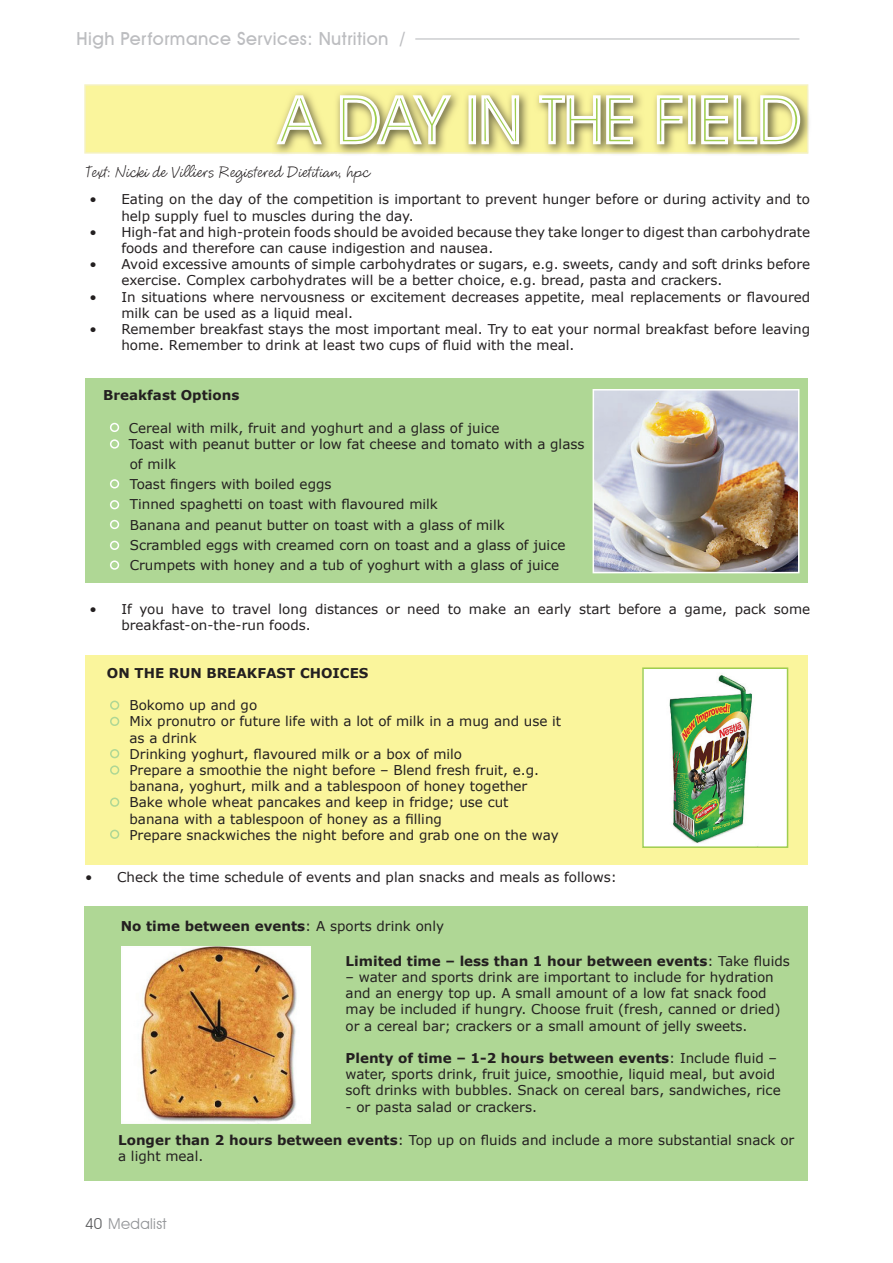
<style>
.page{position:relative;width:893px;height:1263px;background:#fff}
.page>*{position:absolute;margin:0;border:0;box-sizing:border-box;transform-origin:0 0}
.t1{font:500 18px "Avant Garde IT Cby BT";letter-spacing:.025em;color:#bcbdc0}
.t2{font:15px "Cluff Hmk";color:#231f20}
.t3{font:15px "Avant Garde IT Cby BT";letter-spacing:.025em;color:#939598}
.t4{font:13.5px/16.2px "Verdana";color:#231f20}
.t5{font:700 13.5px "Verdana";color:#231f20}
.s1{font-weight:400}
.s2{font-weight:700}
.s3{color:#57585a}
</style>
<div class="page">
<svg style="left:84px;top:84px;width:724px;height:70px;background:#f9f4a1"></svg>
<div style="left:84px;top:906px;width:724px;height:274px;background:#afd795"></div>
<div style="left:85px;top:655px;width:723px;height:209px;background:#faf59c"></div>
<div style="left:85px;top:378px;width:723px;height:205px;background:#afd795"></div>
<hr style="left:415px;top:38px;width:384px;height:2px;background:#bcbdc0">
<img style="left:272px;top:90px;width:536px;height:64px">
<svg style="left:274px;top:92px;width:528px;height:56px"></svg>
<img style="left:596px;top:392px;width:200px;height:178px">
<div style="left:593px;top:389px;width:206px;height:184px;border:2px solid #fff"></div>
<img style="left:645px;top:670px;width:140px;height:175px">
<div style="left:642px;top:667px;width:146px;height:181px;border:2px solid #9fcd4e"></div>
<img style="left:121px;top:946px;width:189px;height:177px">
<div style="left:110px;top:423px;width:9px;height:9px;border:2px solid #fff;border-radius:50%"></div>
<div style="left:110px;top:439px;width:9px;height:10px;border:2px solid #fff;border-radius:50%"></div>
<div style="left:110px;top:479px;width:9px;height:9px;border:2px solid #fff;border-radius:50%"></div>
<div style="left:110px;top:500px;width:9px;height:9px;border:2px solid #fff;border-radius:50%"></div>
<div style="left:110px;top:520px;width:9px;height:9px;border:2px solid #fff;border-radius:50%"></div>
<div style="left:110px;top:541px;width:9px;height:9px;border:2px solid #fff;border-radius:50%"></div>
<div style="left:110px;top:560px;width:9px;height:10px;border:2px solid #fff;border-radius:50%"></div>
<div style="left:110px;top:701px;width:9px;height:9px;border:2px solid #afd795;border-radius:50%"></div>
<div style="left:110px;top:717px;width:9px;height:9px;border:2px solid #afd795;border-radius:50%"></div>
<div style="left:110px;top:749px;width:9px;height:9px;border:2px solid #afd795;border-radius:50%"></div>
<div style="left:110px;top:765px;width:9px;height:10px;border:2px solid #afd795;border-radius:50%"></div>
<div style="left:110px;top:797px;width:9px;height:10px;border:2px solid #afd795;border-radius:50%"></div>
<div style="left:110px;top:830px;width:9px;height:9px;border:2px solid #afd795;border-radius:50%"></div>
<h1 class="t1" style="left:77px;top:28px;width:330px">High Performance Services: Nutrition /</h1>
<p class="t2" style="left:85px;top:164px;width:286px">Text: Nicki de Villiers Registered Dietitian, hpc</p>
<p class="t4" style="left:121px;top:191px;width:690px;text-indent:-32px">• Eating on the day of the competition is important to prevent hunger before or during activity and to help supply fuel to muscles during the day.</p>
<p class="t4" style="left:121px;top:224px;width:690px;text-indent:-32px">• High-fat and high-protein foods should be avoided because they take longer to digest than carbohydrate foods and therefore can cause indigestion and nausea.</p>
<p class="t4" style="left:121px;top:256px;width:690px;text-indent:-32px">• Avoid excessive amounts of simple carbohydrates or sugars, e.g. sweets, candy and soft drinks before exercise. Complex carbohydrates will be a better choice, e.g. bread, pasta and crackers.</p>
<p class="t4" style="left:121px;top:289px;width:690px;text-indent:-32px">• In situations where nervousness or excitement decreases appetite, meal replacements or flavoured milk can be used as a liquid meal.</p>
<p class="t4" style="left:121px;top:321px;width:690px;text-indent:-32px">• Remember breakfast stays the most important meal. Try to eat your normal breakfast before leaving home. Remember to drink at least two cups of fluid with the meal.</p>
<p class="t5" style="left:103px;top:386px;width:138px">Breakfast Options</p>
<p class="t4" style="left:129px;top:419px;width:457px">Cereal with milk, fruit and yoghurt and a glass of juice<br>Toast with peanut butter or low fat cheese and tomato with a glass</p>
<p class="t4" style="left:130px;top:454px;width:437px;line-height:20.2px">of milk<br>Toast fingers with boiled eggs<br>Tinned spaghetti on toast with flavoured milk<br>Banana and peanut butter on toast with a glass of milk Scrambled eggs with creamed corn on toast and a glass of juice Crumpets with honey and a tub of yoghurt with a glass of juice</p>
<p class="t4" style="left:121px;top:601px;width:690px;text-indent:-32px">• If you have to travel long distances or need to make an early start before a game, pack some breakfast-on-the-run foods.</p>
<p class="t5" style="left:107px;top:663px;width:263px">ON THE RUN BREAKFAST CHOICES</p>
<p class="t4" style="left:129px;top:697px;width:433px">Bokomo up and go<br>Mix pronutro or future life with a lot of milk in a mug and use it as a drink<br>Drinking yoghurt, flavoured milk or a box of milo<br>Prepare a smoothie the night before – Blend fresh fruit, e.g. banana, yoghurt, milk and a tablespoon of honey together Bake whole wheat pancakes and keep in fridge; use cut banana with a tablespoon of honey as a filling<br>Prepare snackwiches the night before and grab one on the way</p>
<p class="t4" style="left:85px;top:868px;width:533px">• Check the time schedule of events and plan snacks and meals as follows:</p>
<p class="t5" style="left:121px;top:916px;width:325px">No time between events<span class="s1">: A sports drink only</span></p>
<p class="t5" style="left:346px;top:951px;width:446px">Limited time – less than 1 hour between events<span class="s1">: Take fluids</span></p>
<p class="t4" style="left:346px;top:969px;width:437px">– water and sports drink are important to include for hydration and an energy top up. A small amount of a low fat snack food may be included if hungry. Choose fruit (fresh, canned or dried) or a cereal bar; crackers or a small amount of jelly sweets.</p>
<p class="t4" style="left:346px;top:1050px;width:437px"><span class="s2">Plenty of time – 1-2 hours between events</span>: Include fluid – water, sports drink, fruit juice, smoothie, liquid meal, but avoid soft drinks with bubbles. Snack on cereal bars, sandwiches, rice</p>
<p class="t4" style="left:346px;top:1098px;width:193px">- or pasta salad or crackers.</p>
<p class="t4" style="left:118px;top:1132px;width:678px"><span class="s2">Longer than 2 hours between events</span>: Top up on fluids and include a more substantial snack or a light meal.</p>
<p class="t3" style="left:85px;top:1215px;width:83px"><span class="s3">40</span> Medalist</p>
</div>
